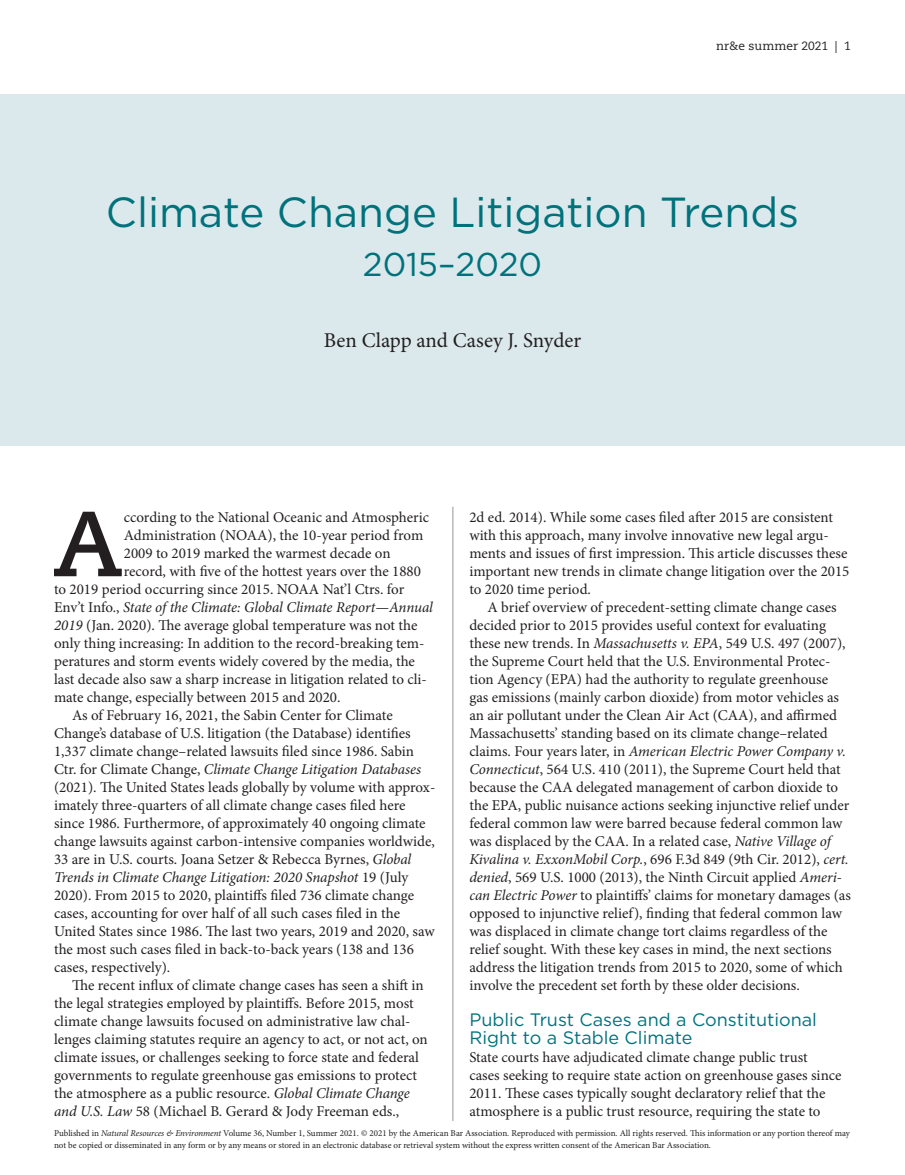
<style>
.page{position:relative;width:905px;height:1175px;background:#fff}
.page>*{position:absolute;margin:0;border:0;box-sizing:border-box;transform-origin:0 0}
.body-dropcap_pbody{font:700 92.1px "Caecilia LT Std";color:#231f20}
.feature_title{font:42px "Gotham";color:#00727c}
.feature_subtitle{font:33px "Gotham";color:#00727c}
.byline_author{font:21px "Minion Pro";color:#231f20}
.subhead1_sh1{font:18px/18px "Gotham";color:#00727c}
.body_pbody{font:15px/18px "Minion Pro";color:#231f20}
.body-dropcap_pbody-2{font:15px "Minion Pro";color:#231f20}
.body-first_pbody{font:15px/18px "Minion Pro";color:#231f20}
.body-dropcap_pbody-3{font:italic 15px "Minion Pro";letter-spacing:-.01em;color:#231f20}
.t1{font:12px "Caecilia LT Std";color:#231f20}
.t2{font:9px/12px "Minion Pro";color:#231f20}
.s1{font-style:normal}
.s2{font-style:italic}
</style>
<div class="page">
<div style="left:0;top:94px;width:905px;height:352px;background:#dbe9ec"></div>
<hr style="left:452px;top:507px;width:1px;height:614px;background:#939598">
<p class="t1" style="left:716px;top:39px;width:136px">nr&amp;e summer 2021 | 1</p>
<p class="feature_title" style="left:106px;top:185px;width:694px">Climate Change Litigation Trends</p>
<p class="feature_subtitle" style="left:363px;top:243px;width:181px">2015–2020</p>
<p class="byline_author" style="left:324px;top:326px;width:259px">Ben Clapp and Casey J. Snyder</p>
<p class="body-dropcap_pbody" style="left:53px;top:490px;width:71px">A</p>
<p class="body-dropcap_pbody-2" style="left:124px;top:507px;width:307px">ccording to the National Oceanic and Atmospheric</p>
<p class="body-dropcap_pbody-2" style="left:124px;top:525px;width:301px">Administration (NOAA), the 10-year period from</p>
<p class="body-dropcap_pbody-2" style="left:124px;top:543px;width:268px">2009 to 2019 marked the warmest decade on</p>
<p class="body-dropcap_pbody-2" style="left:124px;top:561px;width:299px">record, with five of the hottest years over the 1880</p>
<p class="body-dropcap_pbody-2" style="left:54px;top:579px;width:352px">to 2019 period occurring since 2015. NOAA Nat’l Ctrs. for</p>
<p class="body-dropcap_pbody-3" style="left:54px;top:597px;width:380px"><span class="s1">Env’t Info.,</span> State of the Climate: Global Climate Report—Annual</p>
<p class="body-dropcap_pbody-2" style="left:54px;top:615px;width:365px"><span class="s2">2019</span> (Jan. 2020). The average global temperature was not the</p>
<p class="body-dropcap_pbody-2" style="left:54px;top:633px;width:372px">only thing increasing: In addition to the record-breaking tem-</p>
<p class="body-dropcap_pbody-2" style="left:54px;top:651px;width:362px">peratures and storm events widely covered by the media, the</p>
<p class="body-dropcap_pbody-2" style="left:54px;top:669px;width:374px">last decade also saw a sharp increase in litigation related to cli-</p>
<p class="body-dropcap_pbody-2" style="left:54px;top:687px;width:288px">mate change, especially between 2015 and 2020.</p>
<p class="body_pbody" style="left:54px;top:706px;width:383px;text-indent:18px">As of February 16, 2021, the Sabin Center for Climate Change’s database of U.S. litigation (the Database) identifies 1,337 climate change–related lawsuits filed since 1986. Sabin Ctr. for Climate Change, <span class="s2">Climate Change Litigation Databases </span>(2021). The United States leads globally by volume with approx&shy;imately three-quarters of all climate change cases filed here since 1986. Furthermore, of approximately 40 ongoing climate change lawsuits against carbon-intensive companies worldwide, 33 are in U.S. courts. Joana Setzer &amp; Rebecca Byrnes, <span class="s2">Global Trends in Climate Change Litigation: 2020 Snapshot</span> 19 (July 2020). From 2015 to 2020, plaintiffs filed 736 climate change cases, accounting for over half of all such cases filed in the United States since 1986. The last two years, 2019 and 2020, saw the most such cases filed in back-to-back years (138 and 136 cases, respectively).</p>
<p class="body_pbody" style="left:54px;top:976px;width:375px;text-indent:18px">The recent influx of climate change cases has seen a shift in the legal strategies employed by plaintiffs. Before 2015, most climate change lawsuits focused on administrative law chal&shy;lenges claiming statutes require an agency to act, or not act, on climate issues, or challenges seeking to force state and federal governments to regulate greenhouse gas emissions to protect the atmosphere as a public resource. <span class="s2">Global Climate Change and U.S. Law</span> 58 (Michael B. Gerard &amp; Jody Freeman eds.,</p>
<p class="body_pbody" style="left:469px;top:508px;width:381px">2d ed. 2014). While some cases filed after 2015 are consistent with this approach, many involve innovative new legal argu&shy;ments and issues of first impression. This article discusses these important new trends in climate change litigation over the 2015 to 2020 time period.</p>
<p class="body_pbody" style="left:469px;top:598px;width:383px;text-indent:18px">A brief overview of precedent-setting climate change cases decided prior to 2015 provides useful context for evaluating these new trends. In <span class="s2">Massachusetts v. EPA</span>, 549 U.S. 497 (2007), the Supreme Court held that the U.S. Environmental Protec&shy;tion Agency (EPA) had the authority to regulate greenhouse<br>gas emissions (mainly carbon dioxide) from motor vehicles as an air pollutant under the Clean Air Act (CAA), and affirmed Massachusetts’ standing based on its climate change–related claims. Four years later, in <span class="s2">American Electric Power Company v.<br>Connecticut</span>, 564 U.S. 410 (2011), the Supreme Court held that because the CAA delegated management of carbon dioxide to the EPA, public nuisance actions seeking injunctive relief under federal common law were barred because federal common law was displaced by the CAA. In a related case, <span class="s2">Native Village of Kivalina v. ExxonMobil Corp.</span>, 696 F.3d 849 (9th Cir. 2012), <span class="s2">cert. denied</span>, 569 U.S. 1000 (2013), the Ninth Circuit applied <span class="s2">Ameri&shy;can Electric Power</span> to plaintiffs’ claims for monetary damages (as opposed to injunctive relief), finding that federal common law was displaced in climate change tort claims regardless of the relief sought. With these key cases in mind, the next sections address the litigation trends from 2015 to 2020, some of which involve the precedent set forth by these older decisions.</p>
<p class="subhead1_sh1" style="left:469px;top:1010px;width:349px">Public Trust Cases and a Constitutional<br>Right to a Stable Climate</p>
<p class="body-first_pbody" style="left:469px;top:1048px;width:373px">State courts have adjudicated climate change public trust cases seeking to require state action on greenhouse gases since 2011. These cases typically sought declaratory relief that the atmosphere is a public trust resource, requiring the state to</p>
<p class="t2" style="left:54px;top:1127px;width:797px">Published in <span class="s2">Natural Resources &amp; Environment</span> Volume 36, Number 1, Summer 2021. © 2021 by the American Bar Association. Reproduced with permission. All rights reserved. This information or any portion thereof may not be copied or disseminated in any form or by any means or stored in an electronic database or retrieval system without the express written consent of the American Bar Association.</p>
</div>
